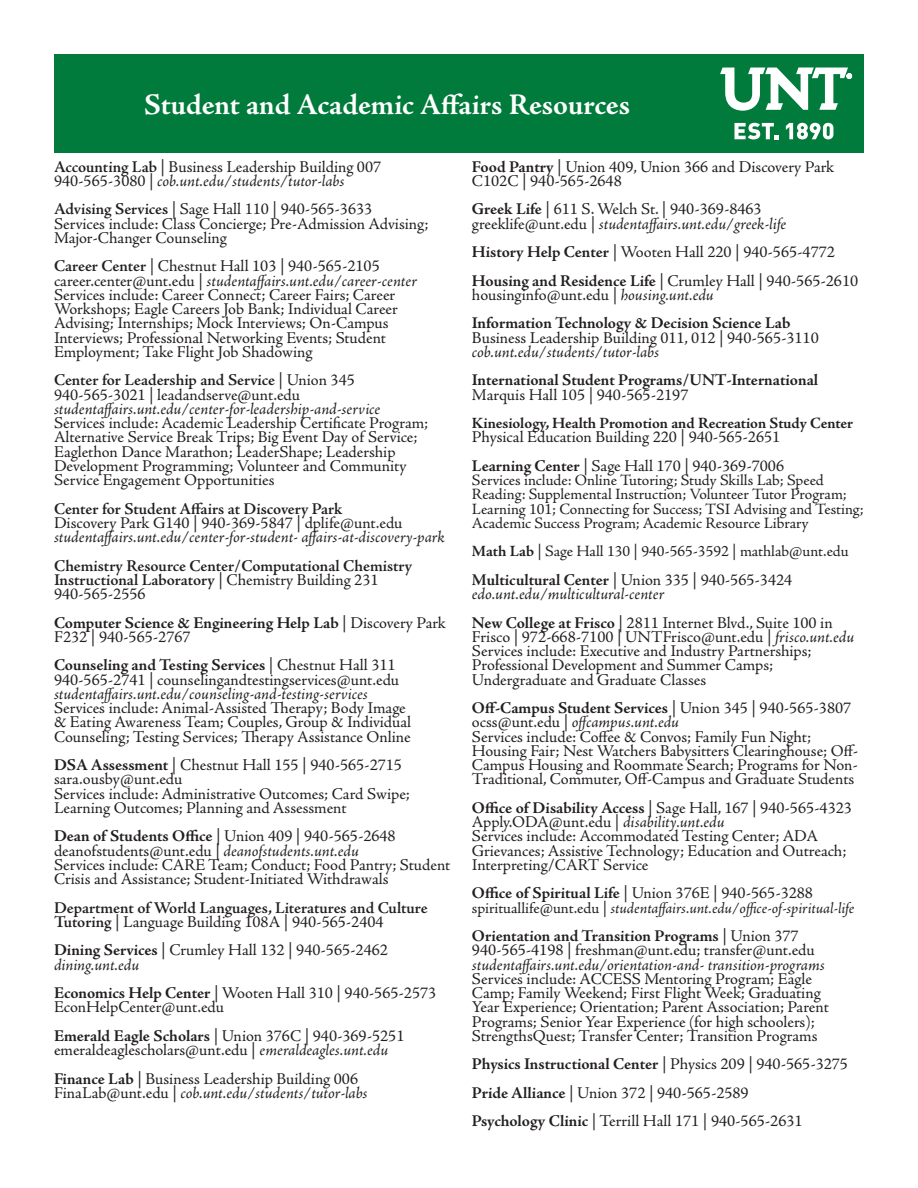
<style>
.page{position:relative;width:918px;height:1188px;background:#fff}
.page>*{position:absolute;margin:0;border:0;box-sizing:border-box;transform-origin:0 0}
.t1{font:700 30px "Adobe Jenson Pro";letter-spacing:-.005em;color:#fff}
.t2{font:16.5px/14.2px "Adobe Jenson Pro";color:#231f20}
.t3{font:italic 16.5px "Adobe Jenson Pro";letter-spacing:-.005em;color:#231f20}
.t4{font:700 16.5px/14.2px "Adobe Jenson Pro";letter-spacing:-.005em;color:#231f20}
.t5{font:600 16.5px/14.2px "Adobe Jenson Pro";letter-spacing:-.005em;color:#231f20}
.t6{font:15.75px/14.2px "Adobe Jenson Pro";letter-spacing:-.005em;color:#231f20}
.t7{font:italic 15.75px "Adobe Jenson Pro";letter-spacing:-.005em;color:#231f20}
.t8{font:700 15.75px "Adobe Jenson Pro";letter-spacing:-.005em;color:#231f20}
.s1{font-weight:600}
.s2{font-style:normal}
.s3{font-weight:400}
.s4{font-weight:700}
.s5{font-style:italic}
</style>
<div class="page">
<div style="left:54px;top:54px;width:810px;height:99px;background:#007b3b"></div>
<svg style="left:720px;top:68px;width:132px;height:43px"></svg>
<svg style="left:734px;top:123px;width:45px;height:16px"></svg>
<svg style="left:786px;top:123px;width:47px;height:16px"></svg>
<p class="t1" style="left:144px;top:88px;width:487px">Student and Academic Affairs Resources</p>
<p class="t2" style="left:54px;top:160px;width:329px"><span class="s1">Accounting Lab</span> | Business Leadership Building 007</p>
<p class="t3" style="left:54px;top:171px;width:292px"><span class="s2">940-565-3080 |</span> cob.unt.edu/students/tutor-labs</p>
<p class="t2" style="left:54px;top:202px;width:320px"><span class="s1">Advising Services</span> | Sage Hall 110 | 940-565-3633</p>
<p class="t2" style="left:54px;top:217px;width:376px">Services include: Class Concierge; Pre-Admission Advising;</p>
<p class="t2" style="left:54px;top:231px;width:174px">Major-Changer Counseling</p>
<p class="t2" style="left:54px;top:259px;width:327px"><span class="s1">Career Center</span> | Chestnut Hall 103 | 940-565-2105</p>
<p class="t3" style="left:54px;top:271px;width:364px"><span class="s2">career.center@unt.edu |</span> studentaffairs.unt.edu/career-center</p>
<p class="t2" style="left:54px;top:288px;width:345px">Services include: Career Connect; Career Fairs; Career Workshops; Eagle Careers Job Bank; Individual Career Advising; Internships; Mock Interviews; On-Campus Interviews; Professional Networking Events; Student Employment; Take Flight Job Shadowing</p>
<p class="t5" style="left:54px;top:373px;width:302px">Center for Leadership and Service <span class="s3">| Union 345</span></p>
<p class="t2" style="left:54px;top:388px;width:248px">940-565-3021 | leadandserve@unt.edu</p>
<p class="t3" style="left:54px;top:399px;width:328px">studentaffairs.unt.edu/center-for-leadership-and-service</p>
<p class="t2" style="left:54px;top:416px;width:376px">Services include: Academic Leadership Certificate Program; Alternative Service Break Trips; Big Event Day of Service; Eaglethon Dance Marathon; LeaderShape; Leadership Development Programming; Volunteer and Community Service Engagement Opportunities</p>
<p class="t5" style="left:54px;top:502px;width:290px">Center for Student Affairs at Discovery Park</p>
<p class="t2" style="left:54px;top:516px;width:350px">Discovery Park G140 | 940-369-5847 | dplife@unt.edu</p>
<p class="t3" style="left:54px;top:528px;width:392px">studentaffairs.unt.edu/center-for-student- affairs-at-discovery-park</p>
<p class="t5" style="left:54px;top:559px;width:360px">Chemistry Resource Center/Computational Chemistry<br>Instructional Laboratory <span class="s3">| Chemistry Building 231</span></p>
<p class="t2" style="left:54px;top:587px;width:93px">940-565-2556</p>
<p class="t4" style="left:54px;top:616px;width:393px">Computer Science &amp; Engineering Help Lab <span class="s3">| Discovery Park<br>F232 | 940-565-2767</span></p>
<p class="t4" style="left:54px;top:658px;width:343px">Counseling and Testing Services <span class="s3">| Chestnut Hall 311</span></p>
<p class="t2" style="left:54px;top:673px;width:347px">940-565-2741 | counselingandtestingservices@unt.edu</p>
<p class="t3" style="left:54px;top:684px;width:315px">studentaffairs.unt.edu/counseling-and-testing-services</p>
<p class="t2" style="left:54px;top:701px;width:359px">Services include: Animal-Assisted Therapy; Body Image &amp; Eating Awareness Team; Couples, Group &amp; Individual<br>Counseling; Testing Services; Therapy Assistance Online</p>
<p class="t2" style="left:54px;top:758px;width:350px"><span class="s4">DSA Assessment</span> | Chestnut Hall 155 | 940-565-2715</p>
<p class="t2" style="left:54px;top:772px;width:130px">sara.ousby@unt.edu</p>
<p class="t2" style="left:54px;top:787px;width:358px">Services include: Administrative Outcomes; Card Swipe;<br>Learning Outcomes; Planning and Assessment</p>
<p class="t2" style="left:54px;top:829px;width:343px"><span class="s4">Dean of Students Office</span> | Union 409 | 940-565-2648</p>
<p class="t2" style="left:54px;top:844px;width:306px">deanofstudents@unt.edu | <span class="s5">deanofstudents.unt.edu</span></p>
<p class="t2" style="left:54px;top:858px;width:398px">Services include: CARE Team; Conduct; Food Pantry; Student<br>Crisis and Assistance; Student-Initiated Withdrawals</p>
<p class="t5" style="left:54px;top:901px;width:375px">Department of World Languages, Literatures and Culture<br>Tutoring <span class="s3">| Language Building 108A | 940-565-2404</span></p>
<p class="t2" style="left:54px;top:943px;width:335px"><span class="s4">Dining Services</span> | Crumley Hall 132 | 940-565-2462</p>
<p class="t3" style="left:54px;top:955px;width:87px">dining.unt.edu</p>
<p class="t2" style="left:54px;top:986px;width:384px"><span class="s4">Economics Help Center</span> | Wooten Hall 310 | 940-565-2573</p>
<p class="t2" style="left:54px;top:1000px;width:172px">EconHelpCenter@unt.edu</p>
<p class="t2" style="left:54px;top:1029px;width:352px"><span class="s4">Emerald Eagle Scholars</span> | Union 376C | 940-369-5251</p>
<p class="t2" style="left:54px;top:1043px;width:336px">emeraldeaglescholars@unt.edu | <span class="s5">emeraldeagles.unt.edu</span></p>
<p class="t2" style="left:54px;top:1072px;width:306px"><span class="s4">Finance Lab</span> | Business Leadership Building 006</p>
<p class="t3" style="left:54px;top:1083px;width:315px"><span class="s2">FinaLab@unt.edu |</span> cob.unt.edu/students/tutor-labs</p>
<p class="t2" style="left:472px;top:160px;width:364px"><span class="s4">Food Pantry</span> | Union 409, Union 366 and Discovery Park<br>C102C | 940-565-2648</p>
<p class="t2" style="left:472px;top:202px;width:316px"><span class="s4">Greek Life</span> | 611 S. Welch St. | 940-369-8463 greeklife@unt.edu | <span class="s5">studentaffairs.unt.edu/greek-life</span></p>
<p class="t2" style="left:472px;top:245px;width:364px"><span class="s4">History Help Center</span> | Wooten Hall 220 | 940-565-4772</p>
<p class="t2" style="left:472px;top:274px;width:388px"><span class="s4">Housing and Residence Life</span> | Crumley Hall | 940-565-2610</p>
<p class="t2" style="left:472px;top:288px;width:243px">housinginfo@unt.edu | <span class="s5">housing.unt.edu</span></p>
<p class="t4" style="left:472px;top:316px;width:320px">Information Technology &amp; Decision Science Lab</p>
<p class="t2" style="left:472px;top:331px;width:348px">Business Leadership Building 011, 012 | 940-565-3110</p>
<p class="t3" style="left:472px;top:342px;width:189px">cob.unt.edu/students/tutor-labs</p>
<p class="t4" style="left:472px;top:373px;width:348px">International Student Programs/UNT-International</p>
<p class="t2" style="left:472px;top:388px;width:218px">Marquis Hall 105 | 940-565-2197</p>
<p class="t8" style="left:472px;top:414px;width:383px">Kinesiology, Health Promotion and Recreation Study Center</p>
<p class="t2" style="left:472px;top:430px;width:310px">Physical Education Building 220 | 940-565-2651</p>
<p class="t2" style="left:472px;top:459px;width:314px"><span class="s4">Learning Center</span> | Sage Hall 170 | 940-369-7006</p>
<p class="t6" style="left:472px;top:473px;width:393px">Services include: Online Tutoring; Study Skills Lab; Speed Reading: Supplemental Instruction; Volunteer Tutor Program; Learning 101; Connecting for Success; TSI Advising and Testing; Academic Success Program; Academic Resource Library</p>
<p class="t6" style="left:472px;top:545px;width:378px"><span class="s4">Math Lab</span> | Sage Hall 130 | 940-565-3592 | mathlab@unt.edu</p>
<p class="t2" style="left:472px;top:573px;width:322px"><span class="s4">Multicultural Center</span> | Union 335 | 940-565-3424</p>
<p class="t3" style="left:472px;top:585px;width:194px">edo.unt.edu/multicultural-center</p>
<p class="t2" style="left:472px;top:616px;width:384px"><span class="s4">New College at Frisco</span> | 2811 Internet Blvd., Suite 100 in<br>Frisco | 972-668-7100 | UNTFrisco@unt.edu | <span class="s5">frisco.unt.edu</span></p>
<p class="t2" style="left:472px;top:644px;width:341px">Services include: Executive and Industry Partnerships;<br>Professional Development and Summer Camps;<br>Undergraduate and Graduate Classes</p>
<p class="t4" style="left:472px;top:701px;width:381px">Off-Campus Student Services <span class="s3">| Union 345 | 940-565-3807</span></p>
<p class="t3" style="left:472px;top:713px;width:209px"><span class="s2">ocss@unt.edu |</span> offcampus.unt.edu</p>
<p class="t2" style="left:472px;top:730px;width:388px">Services include: Coffee &amp; Convos; Family Fun Night; Housing Fair; Nest Watchers Babysitters Clearinghouse; Off-Campus Housing and Roommate Search; Programs for Non-Traditional, Commuter, Off-Campus and Graduate Students</p>
<p class="t2" style="left:472px;top:801px;width:381px"><span class="s4">Office of Disability Access</span> | Sage Hall, 167 | 940-565-4323</p>
<p class="t2" style="left:472px;top:815px;width:254px">Apply.ODA@unt.edu | <span class="s5">disability.unt.edu</span></p>
<p class="t2" style="left:472px;top:829px;width:376px">Services include: Accommodated Testing Center; ADA<br>Grievances; Assistive Technology; Education and Outreach;<br>Interpreting/CART Service</p>
<p class="t2" style="left:472px;top:886px;width:343px"><span class="s4">Office of Spiritual Life</span> | Union 376E | 940-565-3288</p>
<p class="t7" style="left:472px;top:899px;width:384px"><span class="s2">spirituallife@unt.edu |</span> studentaffairs.unt.edu/office-of-spiritual-life</p>
<p class="t4" style="left:472px;top:929px;width:328px">Orientation and Transition Programs <span class="s3">| Union 377</span></p>
<p class="t2" style="left:472px;top:943px;width:344px">940-565-4198 | freshman@unt.edu; transfer@unt.edu</p>
<p class="t3" style="left:472px;top:955px;width:355px">studentaffairs.unt.edu/orientation-and- transition-programs</p>
<p class="t2" style="left:472px;top:972px;width:358px">Services include: ACCESS Mentoring Program; Eagle Camp; Family Weekend; First Flight Week; Graduating Year Experience; Orientation; Parent Association; Parent Programs; Senior Year Experience (for high schoolers); StrengthsQuest; Transfer Center; Transition Programs</p>
<p class="t4" style="left:472px;top:1057px;width:378px">Physics Instructional Center <span class="s3">| Physics 209 | 940-565-3275</span></p>
<p class="t2" style="left:472px;top:1086px;width:278px"><span class="s4">Pride Alliance</span> | Union 372 | 940-565-2589</p>
<p class="t2" style="left:472px;top:1114px;width:332px"><span class="s4">Psychology Clinic</span> | Terrill Hall 171 | 940-565-2631</p>
</div>
